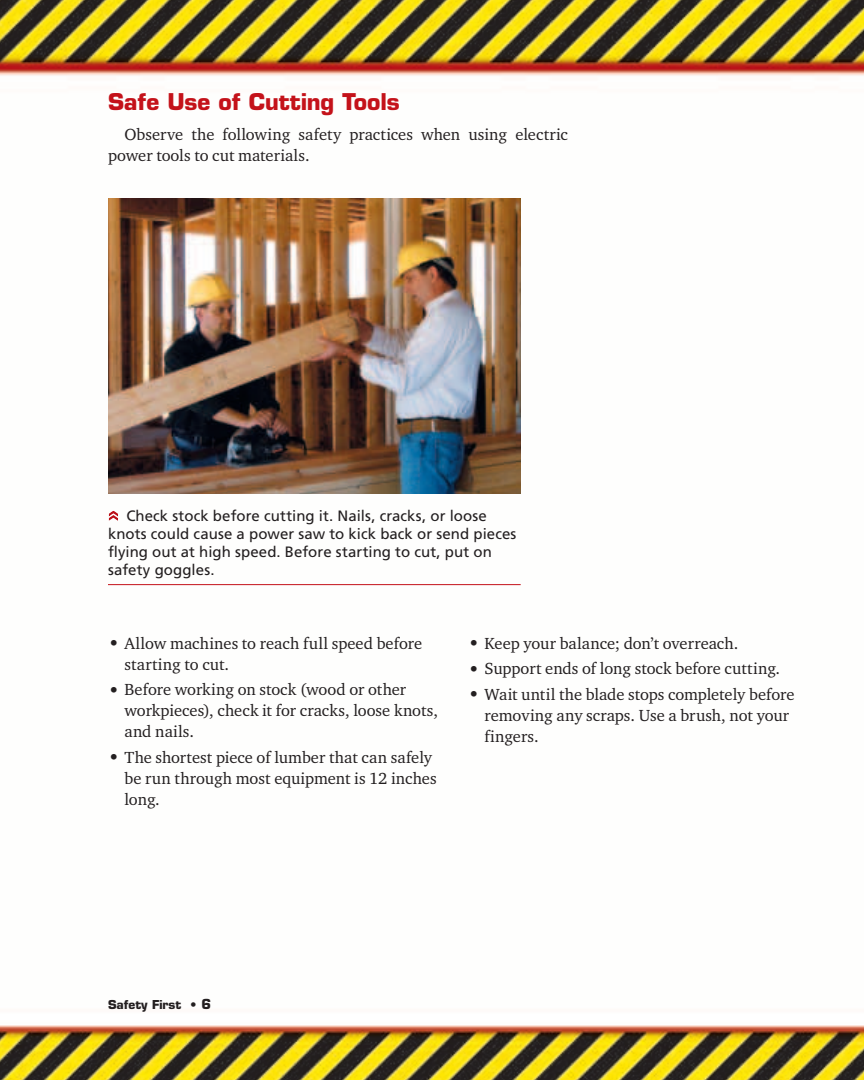
<style>
.page{position:relative;width:864px;height:1080px;background:#fff}
.page>*{position:absolute;margin:0;border:0;box-sizing:border-box;transform-origin:0 0}
.t1{font:700 22.5px "Eurostile LT Std";letter-spacing:-.005em;color:#c4121a}
.t2{font:16.5px/21px "Charter ITC Pro";color:#231f20}
.t3{font:15px/18px "Frutiger LT Std";color:#231f20}
.t4{font:700 12px "Eurostile LT Std";color:#231f20}
.s1{font-size:19.5px}
.s2{font-size:13.5px}
</style>
<div class="page">
<img style="left:0;top:0;width:864px;height:1079px">
<img style="left:108px;top:198px;width:413px;height:295px">
<hr style="left:108px;top:584px;width:413px;height:1px;background:#c4121a">
<svg style="left:109px;top:511px;width:9px;height:10px"></svg>
<h1 class="t1" style="left:108px;top:93px;width:293px">Safe Use of Cutting Tools</h1>
<p class="t2" style="left:108px;top:125px;width:461px;text-indent:16px">Observe the following safety practices when using electric power tools to cut materials.</p>
<p class="t3" style="left:108px;top:508px;width:410px;text-indent:18px">Check stock before cutting it. Nails, cracks, or loose knots could cause a power saw to kick back or send pieces flying out at high speed. Before starting to cut, put on safety goggles.</p>
<p class="t2" style="left:124px;top:634px;width:299px;text-indent:-16px"><span class="s1">•</span> Allow machines to reach full speed before starting to cut.</p>
<p class="t2" style="left:124px;top:681px;width:315px;text-indent:-16px"><span class="s1">•</span> Before working on stock (wood or other workpieces), check it for cracks, loose knots, and nails.</p>
<p class="t2" style="left:124px;top:748px;width:314px;text-indent:-16px"><span class="s1">•</span> The shortest piece of lumber that can safely be run through most equipment is 12 inches long.</p>
<p class="t2" style="left:468px;top:634px;width:272px"><span class="s1">•</span> Keep your balance; don’t overreach.</p>
<p class="t2" style="left:468px;top:660px;width:314px"><span class="s1">•</span> Support ends of long stock before cutting.</p>
<p class="t2" style="left:484px;top:685px;width:312px;text-indent:-16px"><span class="s1">•</span> Wait until the blade stops completely before removing any scraps. Use a brush, not your fingers.</p>
<p class="t4" style="left:108px;top:1000px;width:105px">Safety First • <span class="s2">6</span></p>
</div>
